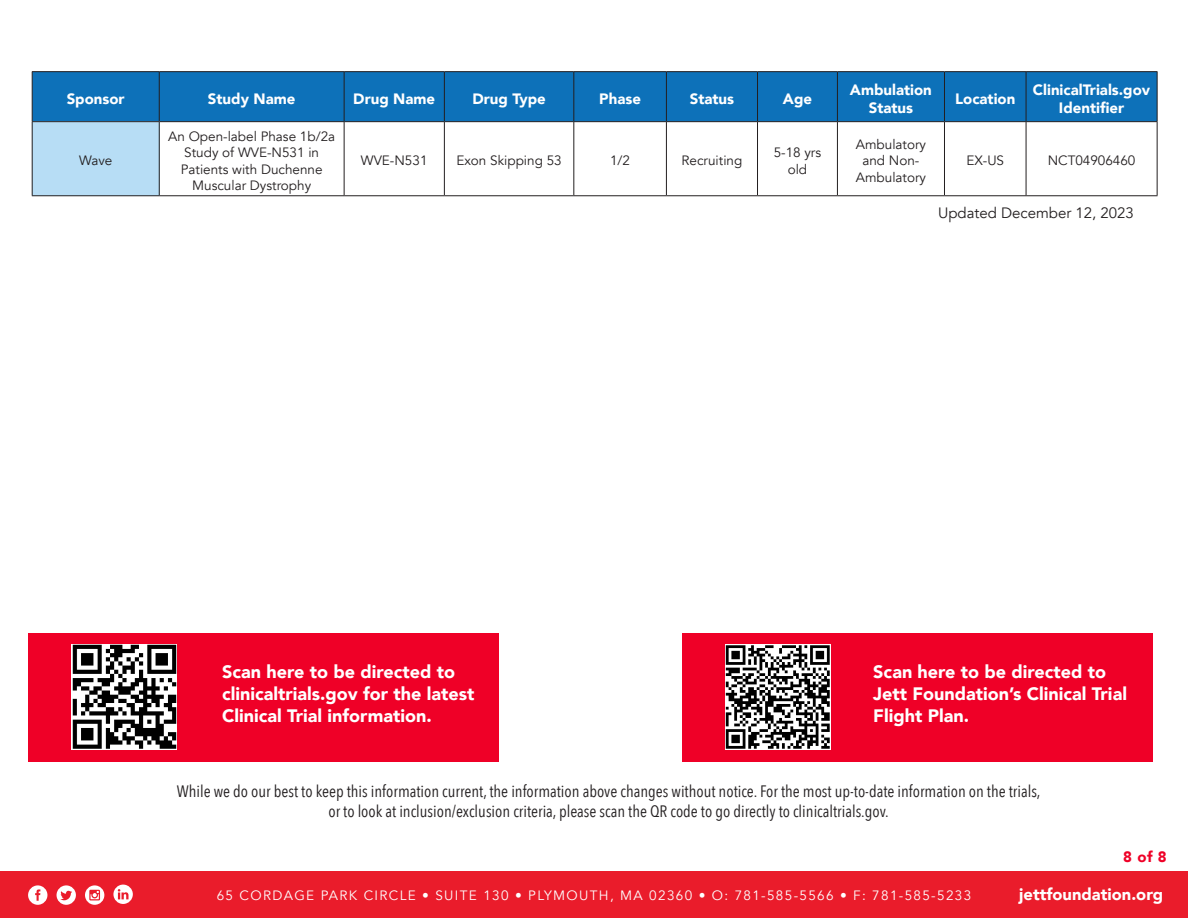
<style>
.page{position:relative;width:1188px;height:918px;background:#fff}
.page>*{position:absolute;margin:0;border:0;box-sizing:border-box;transform-origin:0 0}
.t1{font:900 18px/21.6px "Avenir";color:#fff}
.t2{font:16.5px/19.8px "Avenir Next Condensed";color:#231f20;text-align:center}
.t3{font:900 16.5px "Avenir";color:#fff}
.t4{font:900 15px/18px "Avenir";color:#fff;text-align:center}
.t5{font:15px "Avenir";color:#231f20}
.t6{font:900 15px "Avenir";color:#ef0027}
.t7{font:13.5px/16.2px "Avenir";color:#231f20;text-align:center}
.t8{font:13.5px "Avenir";letter-spacing:.1em;color:#fff}
</style>
<div class="page">
<div style="left:0;top:871px;width:1188px;height:47px;background:#ea1c2b"></div>
<svg style="left:57px;top:885px;width:19px;height:20px"></svg>
<svg style="left:28px;top:885px;width:19px;height:20px"></svg>
<svg style="left:85px;top:885px;width:19px;height:20px"></svg>
<svg style="left:113px;top:885px;width:20px;height:19px"></svg>
<div style="left:33px;top:72px;width:1124px;height:49px;background:#0d71b9"></div>
<div style="left:32px;top:122px;width:127px;height:74px;background:#b7ddf5"></div>
<hr style="left:32px;top:122px;width:1px;height:73px;background:#231f20">
<hr style="left:159px;top:122px;width:1px;height:73px;background:#231f20">
<hr style="left:344px;top:122px;width:1px;height:73px;background:#231f20">
<hr style="left:444px;top:122px;width:1px;height:73px;background:#231f20">
<hr style="left:573px;top:122px;width:1px;height:73px;background:#231f20">
<hr style="left:666px;top:122px;width:1px;height:73px;background:#231f20">
<hr style="left:757px;top:122px;width:1px;height:73px;background:#231f20">
<hr style="left:837px;top:122px;width:1px;height:73px;background:#231f20">
<hr style="left:944px;top:122px;width:1px;height:73px;background:#231f20">
<hr style="left:1026px;top:122px;width:1px;height:73px;background:#231f20">
<hr style="left:1157px;top:122px;width:1px;height:73px;background:#231f20">
<hr style="left:32px;top:195px;width:127px;height:1px;background:#231f20">
<hr style="left:159px;top:195px;width:185px;height:1px;background:#231f20">
<hr style="left:344px;top:195px;width:100px;height:1px;background:#231f20">
<hr style="left:444px;top:195px;width:130px;height:1px;background:#231f20">
<hr style="left:574px;top:195px;width:92px;height:1px;background:#231f20">
<hr style="left:666px;top:195px;width:92px;height:1px;background:#231f20">
<hr style="left:758px;top:195px;width:79px;height:1px;background:#231f20">
<hr style="left:837px;top:195px;width:107px;height:1px;background:#231f20">
<hr style="left:944px;top:195px;width:82px;height:1px;background:#231f20">
<hr style="left:1026px;top:195px;width:132px;height:1px;background:#231f20">
<hr style="left:32px;top:71px;width:127px;height:1px;background:#231f20">
<hr style="left:32px;top:72px;width:1px;height:49px;background:#231f20">
<hr style="left:159px;top:71px;width:185px;height:1px;background:#231f20">
<hr style="left:159px;top:72px;width:1px;height:49px;background:#231f20">
<hr style="left:344px;top:71px;width:100px;height:1px;background:#231f20">
<hr style="left:344px;top:72px;width:1px;height:49px;background:#231f20">
<hr style="left:444px;top:71px;width:130px;height:1px;background:#231f20">
<hr style="left:444px;top:72px;width:1px;height:49px;background:#231f20">
<hr style="left:574px;top:71px;width:92px;height:1px;background:#231f20">
<hr style="left:573px;top:72px;width:1px;height:49px;background:#231f20">
<hr style="left:666px;top:71px;width:92px;height:1px;background:#231f20">
<hr style="left:666px;top:72px;width:1px;height:49px;background:#231f20">
<hr style="left:758px;top:71px;width:79px;height:1px;background:#231f20">
<hr style="left:757px;top:72px;width:1px;height:49px;background:#231f20">
<hr style="left:837px;top:71px;width:107px;height:1px;background:#231f20">
<hr style="left:837px;top:72px;width:1px;height:49px;background:#231f20">
<hr style="left:944px;top:71px;width:82px;height:1px;background:#231f20">
<hr style="left:944px;top:72px;width:1px;height:49px;background:#231f20">
<hr style="left:1026px;top:71px;width:132px;height:1px;background:#231f20">
<hr style="left:1026px;top:72px;width:1px;height:49px;background:#231f20">
<hr style="left:1157px;top:72px;width:1px;height:49px;background:#231f20">
<hr style="left:32px;top:121px;width:127px;height:1px;background:#231f20">
<hr style="left:159px;top:121px;width:185px;height:1px;background:#231f20">
<hr style="left:344px;top:121px;width:100px;height:1px;background:#231f20">
<hr style="left:444px;top:121px;width:130px;height:1px;background:#231f20">
<hr style="left:574px;top:121px;width:92px;height:1px;background:#231f20">
<hr style="left:666px;top:121px;width:92px;height:1px;background:#231f20">
<hr style="left:758px;top:121px;width:79px;height:1px;background:#231f20">
<hr style="left:837px;top:121px;width:107px;height:1px;background:#231f20">
<hr style="left:944px;top:121px;width:82px;height:1px;background:#231f20">
<hr style="left:1026px;top:121px;width:132px;height:1px;background:#231f20">
<div style="left:29px;top:633px;width:470px;height:128px;background:#ef0027"></div>
<div style="left:682px;top:633px;width:471px;height:128px;background:#ef0027"></div>
<img style="left:72px;top:645px;width:105px;height:105px">
<img style="left:725px;top:645px;width:105px;height:105px">
<p class="t4" style="left:67px;top:90px;width:60px">Sponsor</p>
<p class="t4" style="left:208px;top:90px;width:89px">Study Name</p>
<p class="t4" style="left:353px;top:90px;width:83px">Drug Name</p>
<p class="t4" style="left:472px;top:90px;width:75px">Drug Type</p>
<p class="t4" style="left:599px;top:90px;width:43px">Phase</p>
<p class="t4" style="left:690px;top:90px;width:46px">Status</p>
<p class="t4" style="left:783px;top:90px;width:31px">Age</p>
<p class="t4" style="left:850px;top:81px;width:83px">Ambulation<br>Status</p>
<p class="t4" style="left:955px;top:90px;width:62px">Location</p>
<p class="t4" style="left:1033px;top:81px;width:119px">ClinicalTrials.gov<br>Identifier</p>
<p class="t7" style="left:79px;top:153px;width:35px">Wave</p>
<p class="t7" style="left:168px;top:129px;width:169px">An Open-label Phase 1b/2a<br>Study of WVE-N531 in<br>Patients with Duchenne<br>Muscular Dystrophy</p>
<p class="t7" style="left:361px;top:153px;width:68px">WVE-N531</p>
<p class="t7" style="left:456px;top:153px;width:107px">Exon Skipping 53</p>
<p class="t7" style="left:610px;top:153px;width:22px">1/2</p>
<p class="t7" style="left:682px;top:153px;width:62px">Recruiting</p>
<p class="t7" style="left:774px;top:145px;width:49px">5-18 yrs old</p>
<p class="t7" style="left:856px;top:137px;width:72px">Ambulatory and Non-<br>Ambulatory</p>
<p class="t7" style="left:966px;top:153px;width:39px">EX-US</p>
<p class="t7" style="left:1048px;top:153px;width:89px">NCT04906460</p>
<p class="t5" style="left:938px;top:203px;width:197px">Updated December 12, 2023</p>
<p class="t1" style="left:222px;top:661px;width:254px">Scan here to be directed to clinicaltrials.gov for the latest<br>Clinical Trial information.</p>
<p class="t1" style="left:873px;top:661px;width:255px">Scan here to be directed to<br>Jett Foundation’s Clinical Trial<br>Flight Plan.</p>
<p class="t2" style="left:177px;top:781px;width:865px">While we do our best to keep this information current, the information above changes without notice. For the most up-to-date information on the trials, or to look at inclusion/exclusion criteria, please scan the QR code to go directly to clinicaltrials.gov.</p>
<p class="t6" style="left:1123px;top:844px;width:45px">8 of 8</p>
<p class="t8" style="left:217px;top:887px;width:756px">65 CORDAGE PARK CIRCLE • SUITE 130 • PLYMOUTH, MA 02360 • O: 781-585-5566 • F: 781-585-5233</p>
<p class="t3" style="left:1019px;top:880px;width:145px">jettfoundation.org</p>
</div>
